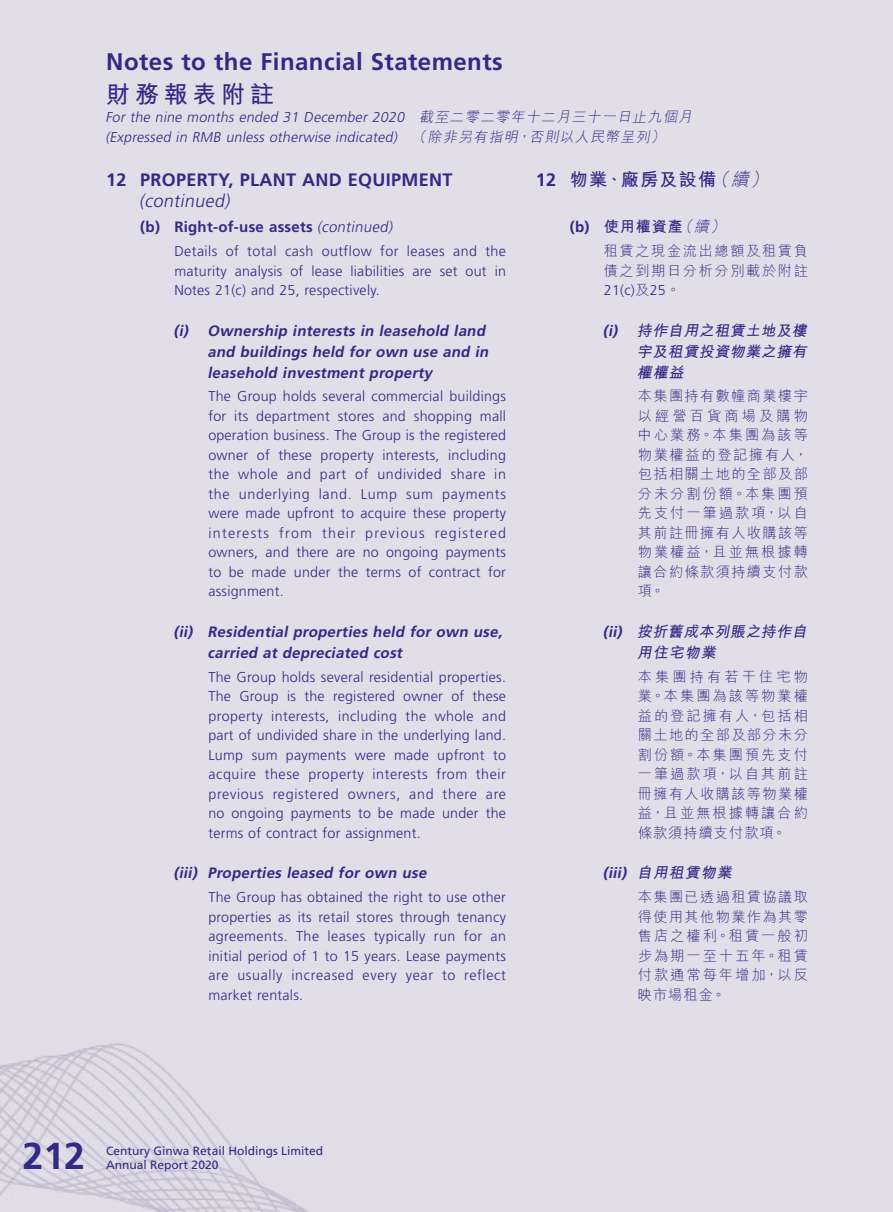
<style>
.page{position:relative;width:893px;height:1212px;background:#e1dee8}
.page>*{position:absolute;margin:0;border:0;box-sizing:border-box;transform-origin:0 0}
.t1{font:700 37.5px "Frutiger LT Std";color:#332986}
.t2{font:700 24px "Frutiger LT Std";letter-spacing:.02em;color:#332986}
.t3{font:24px "M Hei HK Bold E Ten B5 H";letter-spacing:.2em;color:#332986}
.t4{font:700 18px "Frutiger LT Std";letter-spacing:.02em;color:#332986}
.t5{font:18px "M Hei HK Bold E Ten B5 H";letter-spacing:.07em;color:#332986}
.t6{font:italic 300 18px "Frutiger LT Std";color:#332986}
.t7{font:italic 700 15px/21px "Frutiger LT Std";color:#332986}
.t8{font:italic 15px/21px "M Hei HK Bold E Ten B5 H";color:#332986;text-align:justify}
.t9{font:700 15px "Frutiger LT Std";letter-spacing:.02em;color:#332986}
.t10{font:15px "M Hei HK Bold E Ten B5 H";letter-spacing:.07em;color:#332986}
.t11{font:300 14.25px/19.5px "Frutiger LT Std";letter-spacing:.02em;color:#332986;text-align:justify}
.t12{font:14.25px/19.5px "M Hei HK Light E Ten B5 H";letter-spacing:.11em;color:#332986;text-align:justify}
.t13{font:italic 300 14.25px/19.5px "Frutiger LT Std";color:#332986}
.t14{font:12px "Frutiger LT Std";color:#332986}
.s1{font-family:"M Hei HK Light E Ten B5 H";font-weight:400}
.s2{font-family:"Frutiger LT Std";font-weight:700}
.s3{font-family:"M Hei HK Light E Ten B5 H";font-style:italic}
.s4{font-weight:300;font-style:italic}
</style>
<div class="page">
<h2 class="t2" style="left:106px;top:52px;width:398px">Notes to the Financial Statements</h2>
<h2 class="t3" style="left:106px;top:85px;width:169px">財務報表附註</h2>
<p class="t13" style="left:105px;top:109px;width:590px">For the nine months ended 31 December 2020 <span class="s1">截至二零二零年十二月三十一日止九個月</span>(Expressed in RMB unless otherwise indicated) <span class="s1">（除非另有指明，否則以人民幣呈列）</span></p>
<p class="t5" style="left:536px;top:173px;width:237px"><span class="s2">12</span> 物業、廠房及設備<span class="s3">（續）</span></p>
<p class="t10" style="left:570px;top:221px;width:160px"><span class="s2">(b)</span> 使用權資產<span class="s3">（續）</span></p>
<p class="t12" style="left:604px;top:243px;width:206px">租賃之現金流出總額及租賃負債之到期日分析分別載於附註</p>
<p class="t11" style="left:604px;top:282px;width:78px">21(c)<span class="s1">及</span>25<span class="s1">。</span></p>
<p class="t8" style="left:637px;top:322px;width:174px;text-indent:-34px"><span class="s2">(i)</span> 持作自用之租賃土地及樓宇及租賃投資物業之擁有權權益</p>
<p class="t12" style="left:638px;top:388px;width:172px">本集團持有數幢商業樓宇以經營百貨商場及購物中心業務。本集團為該等物業權益的登記擁有人，包括相關土地的全部及部分未分割份額。本集團預先支付一筆過款項，以自其前註冊擁有人收購該等物業權益，且並無根據轉讓合約條款須持續支付款項。</p>
<p class="t8" style="left:637px;top:623px;width:174px;text-indent:-34px"><span class="s2">(ii)</span> 按折舊成本列賬之持作自用住宅物業</p>
<p class="t12" style="left:638px;top:668px;width:172px">本集團持有若干住宅物業。本集團為該等物業權益的登記擁有人，包括相關土地的全部及部分未分割份額。本集團預先支付一筆過款項，以自其前註冊擁有人收購該等物業權益，且並無根據轉讓合約條款須持續支付款項。</p>
<p class="t8" style="left:603px;top:864px;width:133px"><span class="s2">(iii)</span> 自用租賃物業</p>
<p class="t12" style="left:638px;top:889px;width:172px">本集團已透過租賃協議取得使用其他物業作為其零售店之權利。租賃一般初步為期一至十五年。租賃付款通常每年增加，以反映市場租金。</p>
<p class="t4" style="left:106px;top:173px;width:348px">12 PROPERTY, PLANT AND EQUIPMENT</p>
<p class="t6" style="left:139px;top:194px;width:95px">(continued)</p>
<p class="t9" style="left:140px;top:221px;width:256px">(b) Right-of-use assets <span class="s4">(continued)</span></p>
<p class="t11" style="left:174px;top:243px;width:333px">Details of total cash outflow for leases and the maturity analysis of lease liabilities are set out in Notes 21(c) and 25, respectively.</p>
<p class="t7" style="left:207px;top:321px;width:285px;text-indent:-34px">(i) Ownership interests in leasehold land and buildings held for own use and in leasehold investment property</p>
<p class="t11" style="left:208px;top:388px;width:299px">The Group holds several commercial buildings for its department stores and shopping mall operation business. The Group is the registered owner of these property interests, including the whole and part of undivided share in the underlying land. Lump sum payments were made upfront to acquire these property interests from their previous registered owners, and there are no ongoing payments to be made under the terms of contract for assignment.</p>
<p class="t7" style="left:207px;top:622px;width:299px;text-indent:-34px">(ii) Residential properties held for own use, carried at depreciated cost</p>
<p class="t11" style="left:208px;top:668px;width:299px">The Group holds several residential properties.<br>The Group is the registered owner of these property interests, including the whole and part of undivided share in the underlying land.<br>Lump sum payments were made upfront to acquire these property interests from their previous registered owners, and there are no ongoing payments to be made under the terms of contract for assignment.</p>
<p class="t7" style="left:173px;top:864px;width:257px">(iii) Properties leased for own use</p>
<p class="t11" style="left:208px;top:888px;width:299px">The Group has obtained the right to use other properties as its retail stores through tenancy agreements. The leases typically run for an initial period of 1 to 15 years. Lease payments are usually increased every year to reflect market rentals.</p>
<h1 class="t1" style="left:22px;top:1141px;width:64px">212</h1>
<p class="t14" style="left:106px;top:1146px;width:218px">Century Ginwa Retail Holdings Limited</p>
<p class="t14" style="left:106px;top:1160px;width:114px">Annual Report 2020</p>
</div>
